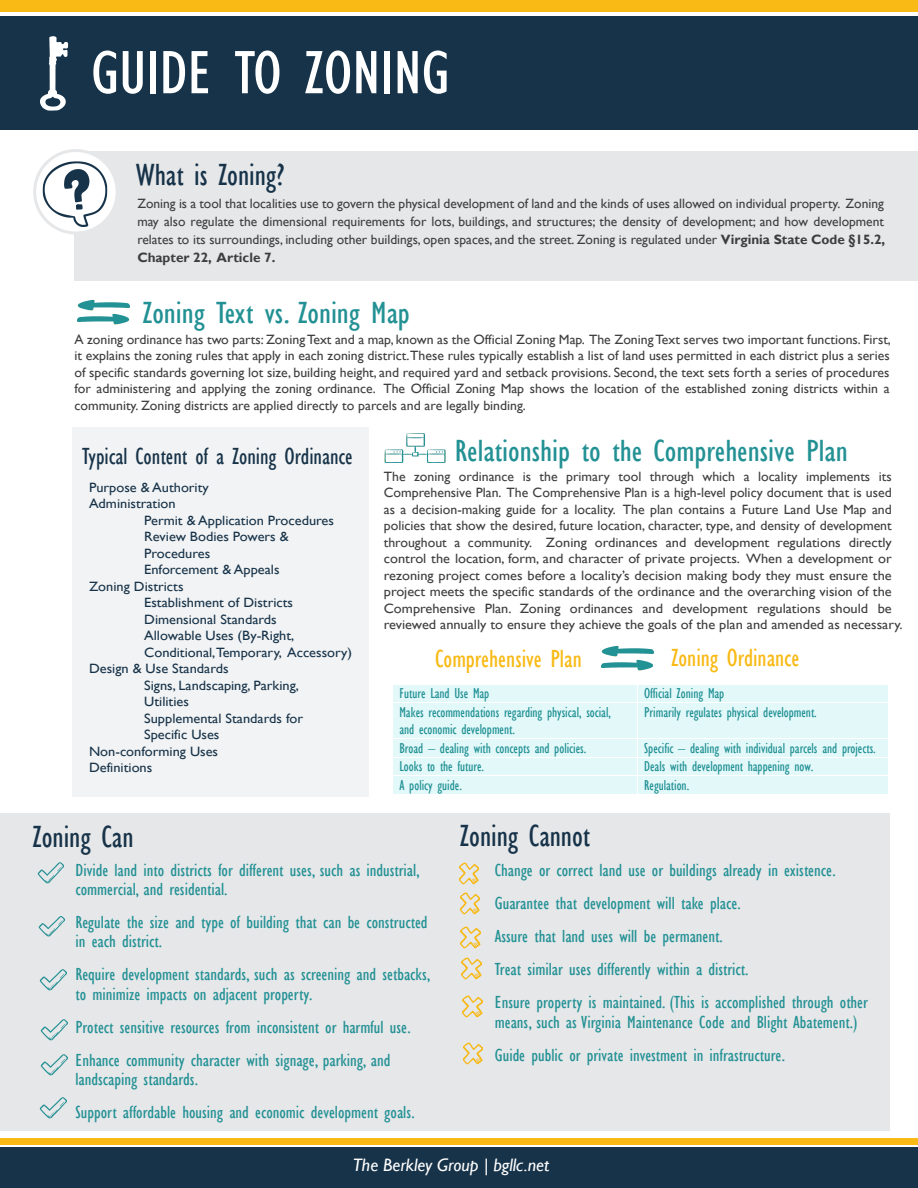
<style>
.page{position:relative;width:918px;height:1188px;background:#fff}
.page>*{position:absolute;margin:0;border:0;box-sizing:border-box;transform-origin:0 0}
.t1{font:condensed 63.15px "Gill Sans";color:#fff;scale:1.06 1}
.t2{font:condensed 31.5px "Gill Sans";color:#239194;scale:1.07 1}
.t3{font:condensed 31.5px "Gill Sans";color:#173349}
.t4{font:condensed 25.5px "Gill Sans";color:#f9ba15}
.t5{font:condensed 24px "Gill Sans";color:#173349}
.t6{font:condensed 18px/33px "Gill Sans";color:#239194;scale:1.04 1}
.t7{font:italic 18px "Gill Sans";color:#fff}
.t8{font:condensed 14.85px/17.7px "Gill Sans";color:#1f9093}
.t9{font:13.5px/16.5px "Gill Sans";color:#3e3e3f;text-align:justify}
.t10{font:13.5px "Gill Sans";color:#173349;scale:1.06 1}
.s1{font-weight:700}
</style>
<div class="page">
<div style="left:393px;top:685px;width:244px;height:18px;background:#e3f8f9"></div>
<div style="left:638px;top:685px;width:250px;height:18px;background:#e3f8f9"></div>
<div style="left:393px;top:703px;width:244px;height:35px;background:#e3f8f9"></div>
<div style="left:638px;top:703px;width:250px;height:35px;background:#e3f8f9"></div>
<hr style="left:393px;top:703px;width:244px;height:1px;background:#fff">
<hr style="left:638px;top:703px;width:250px;height:1px;background:#fff">
<div style="left:393px;top:739px;width:244px;height:18px;background:#e3f8f9"></div>
<div style="left:638px;top:739px;width:250px;height:18px;background:#e3f8f9"></div>
<div style="left:393px;top:758px;width:244px;height:17px;background:#e3f8f9"></div>
<div style="left:638px;top:758px;width:250px;height:17px;background:#e3f8f9"></div>
<div style="left:393px;top:776px;width:244px;height:18px;background:#e3f8f9"></div>
<div style="left:638px;top:776px;width:250px;height:18px;background:#e3f8f9"></div>
<div style="left:0;top:0;width:918px;height:12px;background:#f9ba15"></div>
<div style="left:0;top:16px;width:918px;height:114px;background:#173349"></div>
<div style="left:0;top:1148px;width:918px;height:40px;background:#173349"></div>
<img style="left:40px;top:36px;width:29px;height:75px">
<div style="left:74px;top:151px;width:844px;height:130px;background:#e6e7e9"></div>
<svg style="left:35px;top:151px;width:82px;height:82px"></svg>
<div style="left:33px;top:149px;width:86px;height:86px;border:3px solid #e6e7e9;border-radius:50%"></div>
<div style="left:0;top:1138px;width:918px;height:7px;background:#f9ba15"></div>
<img style="left:33px;top:158px;width:86px;height:73px">
<div style="left:0;top:813px;width:890px;height:318px;background:#e6e7e9"></div>
<img style="left:37px;top:862px;width:27px;height:22px">
<img style="left:38px;top:916px;width:27px;height:21px">
<img style="left:39px;top:969px;width:28px;height:22px">
<img style="left:40px;top:1019px;width:28px;height:22px">
<img style="left:458px;top:863px;width:22px;height:22px">
<img style="left:459px;top:893px;width:22px;height:22px">
<img style="left:459px;top:926px;width:22px;height:22px">
<img style="left:40px;top:1054px;width:28px;height:22px">
<img style="left:76px;top:299px;width:55px;height:26px">
<img style="left:384px;top:433px;width:62px;height:31px">
<div style="left:73px;top:427px;width:296px;height:370px;background:#f2f3f4"></div>
<img style="left:600px;top:645px;width:55px;height:26px">
<img style="left:39px;top:1097px;width:28px;height:22px">
<img style="left:460px;top:958px;width:22px;height:22px">
<img style="left:461px;top:995px;width:22px;height:22px">
<img style="left:462px;top:1042px;width:22px;height:22px">
<h1 class="t1" style="left:91px;top:35px;width:340px">GUIDE TO ZONING</h1>
<h2 class="t3" style="left:136px;top:156px;width:150px">What is Zoning?</h2>
<p class="t9" style="left:137px;top:195px;width:749px;line-height:18px">Zoning is a tool that localities use to govern the physical development of land and the kinds of uses allowed on individual property. Zoning may also regulate the dimensional requirements for lots, buildings, and structures; the density of development; and how development relates to its surroundings, including other buildings, open spaces, and the street. Zoning is regulated under <span class="s1">Virginia State Code §15.2, Chapter 22, Article 7.</span></p>
<h2 class="t2" style="left:143px;top:294px;width:251px">Zoning Text vs. Zoning Map</h2>
<p class="t9" style="left:74px;top:331px;width:818px">A zoning ordinance has two parts: Zoning Text and a map, known as the Official Zoning Map. The Zoning Text serves two important functions. First, it explains the zoning rules that apply in each zoning district.These rules typically establish a list of land uses permitted in each district plus a series of specific standards governing lot size, building height, and required yard and setback provisions. Second, the text sets forth a series of procedures for administering and applying the zoning ordinance. The Official Zoning Map shows the location of the established zoning districts within a community. Zoning districts are applied directly to parcels and are legally binding.</p>
<h3 class="t5" style="left:82px;top:442px;width:272px">Typical Content of a Zoning Ordinance</h3>
<p class="t10" style="left:89px;top:479px;width:115px">Purpose &amp; Authority</p>
<p class="t10" style="left:89px;top:496px;width:83px">Administration</p>
<p class="t10" style="left:144px;top:512px;width:181px">Permit &amp; Application Procedures</p>
<p class="t10" style="left:144px;top:529px;width:138px">Review Bodies Powers &amp;</p>
<p class="t10" style="left:144px;top:545px;width:64px">Procedures</p>
<p class="t10" style="left:144px;top:562px;width:129px">Enforcement &amp; Appeals</p>
<p class="t10" style="left:89px;top:578px;width:91px">Zoning Districts</p>
<p class="t10" style="left:144px;top:595px;width:142px">Establishment of Districts</p>
<p class="t10" style="left:144px;top:611px;width:127px">Dimensional Standards</p>
<p class="t10" style="left:144px;top:628px;width:143px">Allowable Uses (By-Right,</p>
<p class="t10" style="left:144px;top:644px;width:198px">Conditional,Temporary, Accessory)</p>
<p class="t10" style="left:89px;top:661px;width:133px">Design &amp; Use Standards</p>
<p class="t10" style="left:144px;top:677px;width:147px">Signs, Landscaping, Parking,</p>
<p class="t10" style="left:144px;top:694px;width:44px">Utilities</p>
<p class="t10" style="left:144px;top:710px;width:151px">Supplemental Standards for</p>
<p class="t10" style="left:144px;top:727px;width:72px">Specific Uses</p>
<p class="t10" style="left:89px;top:743px;width:123px">Non-conforming Uses</p>
<p class="t10" style="left:89px;top:760px;width:61px">Definitions</p>
<h2 class="t3" style="left:33px;top:818px;width:103px">Zoning Can</h2>
<h2 class="t2" style="left:455px;top:432px;width:369px">Relationship to the Comprehensive Plan</h2>
<p class="t9" style="left:384px;top:468px;width:520px;text-align:left">The zoning ordinance is the primary tool through which a locality implements its Comprehensive Plan. The Comprehensive Plan is a high-level policy document that is used as a decision-making guide for a locality. The plan contains a Future Land Use Map and policies that show the desired, future location, character, type, and density of development throughout a community. Zoning ordinances and development regulations directly control the location, form, and character of private projects. When a development or rezoning project comes before a locality’s decision making body they must ensure the project meets the specific standards of the ordinance and the overarching vision of the Comprehensive Plan. Zoning ordinances and development regulations should be reviewed annually to ensure they achieve the goals of the plan and amended as necessary.</p>
<h3 class="t4" style="left:435px;top:643px;width:148px">Comprehensive Plan</h3>
<h3 class="t4" style="left:671px;top:642px;width:130px">Zoning Ordinance</h3>
<p class="t8" style="left:399px;top:685px;width:91px">Future Land Use Map</p>
<p class="t8" style="left:644px;top:685px;width:82px">Official Zoning Map</p>
<p class="t8" style="left:399px;top:703px;width:213px">Makes recommendations regarding physical, social, and economic development.</p>
<p class="t8" style="left:644px;top:703px;width:174px">Primarily regulates physical development.</p>
<p class="t8" style="left:399px;top:739px;width:188px">Broad – dealing with concepts and policies.</p>
<p class="t8" style="left:644px;top:739px;width:233px">Specific – dealing with individual parcels and projects.</p>
<p class="t8" style="left:399px;top:758px;width:86px">Looks to the future.</p>
<p class="t8" style="left:644px;top:758px;width:171px">Deals with development happening now.</p>
<p class="t8" style="left:399px;top:776px;width:64px">A policy guide.</p>
<p class="t8" style="left:644px;top:776px;width:47px">Regulation.</p>
<h2 class="t3" style="left:460px;top:817px;width:132px">Zoning Cannot</h2>
<h3 class="t6" style="left:76px;top:860px;width:332px;line-height:19.5px">Divide land into districts for different uses, such as industrial, commercial, and residential.</h3>
<h3 class="t6" style="left:76px;top:912px;width:340px;line-height:19.5px">Regulate the size and type of building that can be constructed in each district.</h3>
<h3 class="t6" style="left:76px;top:965px;width:343px;line-height:19.5px">Require development standards, such as screening and setbacks, to minimize impacts on adjacent property.</h3>
<h3 class="t6" style="left:76px;top:1011px;width:324px">Protect sensitive resources from inconsistent or harmful use.<br>Enhance community character with signage, parking, and</h3>
<h3 class="t6" style="left:76px;top:1063px;width:328px">landscaping standards.<br>Support affordable housing and economic development goals.</h3>
<p class="t6" style="left:495px;top:854px;width:360px">Change or correct land use or buildings already in existence.<br>Guarantee that development will take place.<br>Assure that land uses will be permanent.<br>Treat similar uses differently within a district.<br>Ensure property is maintained. (This is accomplished through other</p>
<h3 class="t6" style="left:495px;top:1006px;width:350px">means, such as Virginia Maintenance Code and Blight Abatement.)<br>Guide public or private investment in infrastructure.</h3>
<h3 class="t7" style="left:353px;top:1154px;width:198px">The Berkley Group | bgllc.net</h3>
</div>
